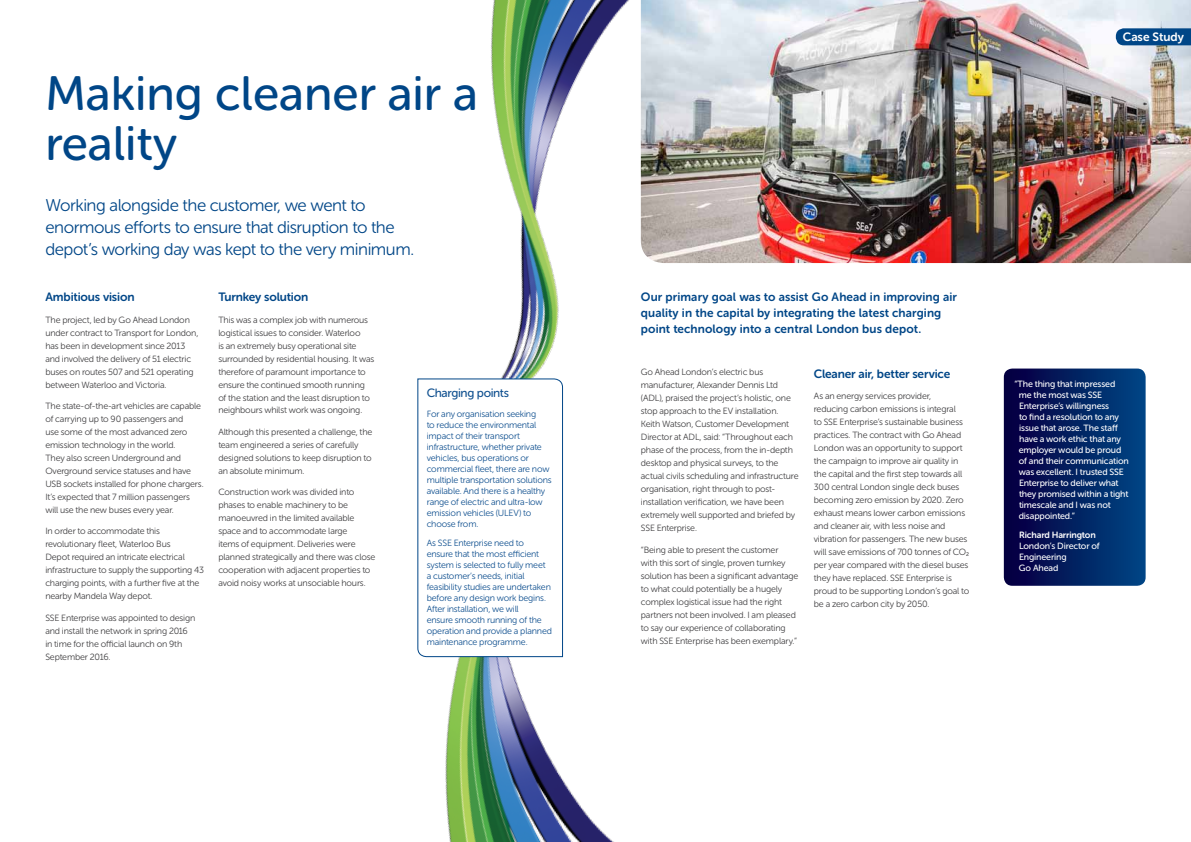
<style>
.page{position:relative;width:1191px;height:842px;background:#fff}
.page>*{position:absolute;margin:0;border:0;box-sizing:border-box;transform-origin:0 0}
.t1{font:48px/50px "Museo Sans Rounded 500";color:#004687}
.t2{font:17px/22px "Museo Sans Rounded 300";letter-spacing:-.03em;color:#004687}
.t3{font:12px/16px "Museo Sans Rounded 700";letter-spacing:.005em;color:#004687}
.t4{font:12px "Museo Sans Rounded 700";letter-spacing:-.015em;color:#004687}
.t5{font:12px "Museo Sans Rounded 500";letter-spacing:-.025em;color:#115190}
.t6{font:12px "Museo Sans Rounded 700";color:#fff}
.t7{font:9px/13px "Museo Sans Rounded 300";letter-spacing:-.015em;color:#414042}
.t8{font:9px/11px "Museo Sans Rounded 300";letter-spacing:-.02em;color:#115190}
.t9{font:9px/11px "Museo Sans Rounded 500";letter-spacing:-.015em;color:#fff}
.t10{font:9px "Museo Sans Rounded 700";letter-spacing:-.015em;color:#fff}
</style>
<div class="page">
<img style="left:491px;top:0;width:150px;height:378px">
<img style="left:425px;top:657px;width:189px;height:185px">
<img style="left:641px;top:0;width:550px;height:263px">
<svg style="left:417px;top:378px;width:146px;height:279px"></svg>
<svg style="left:1115px;top:28px;width:76px;height:17px"></svg>
<svg style="left:1003px;top:369px;width:142px;height:217px;background:#042262"></svg>
<h1 class="t1" style="left:45px;top:68px;width:434px">Making cleaner air a reality</h1>
<h2 class="t2" style="left:45px;top:194px;width:370px">Working alongside the customer, we went to enormous efforts to ensure that disruption to the depot’s working day was kept to the very minimum.</h2>
<h3 class="t3" style="left:45px;top:289px;width:91px">Ambitious vision</h3>
<p class="t7" style="left:45px;top:313px;width:155px">The project, led by Go Ahead London under contract to Transport for London, has been in development since 2013 and involved the delivery of 51 electric buses on routes 507 and 521 operating between Waterloo and Victoria.</p>
<p class="t7" style="left:45px;top:399px;width:160px">The state-of-the-art vehicles are capable of carrying up to 90 passengers and<br>use some of the most advanced zero emission technology in the world.<br>They also screen Underground and Overground service statuses and have USB sockets installed for phone chargers.<br>It’s expected that 7 million passengers will use the new buses every year.</p>
<p class="t7" style="left:45px;top:525px;width:160px">In order to accommodate this revolutionary fleet, Waterloo Bus<br>Depot required an intricate electrical infrastructure to supply the supporting 43 charging points, with a further five at the nearby Mandela Way depot.</p>
<p class="t7" style="left:45px;top:611px;width:151px">SSE Enterprise was appointed to design and install the network in spring 2016 in time for the official launch on 9th<br>September 2016.</p>
<h3 class="t4" style="left:218px;top:290px;width:92px">Turnkey solution</h3>
<p class="t7" style="left:218px;top:313px;width:158px">This was a complex job with numerous logistical issues to consider. Waterloo<br>is an extremely busy operational site surrounded by residential housing. It was therefore of paramount importance to ensure the continued smooth running of the station and the least disruption to neighbours whilst work was ongoing.</p>
<p class="t7" style="left:218px;top:425px;width:155px">Although this presented a challenge, the team engineered a series of carefully designed solutions to keep disruption to an absolute minimum.</p>
<p class="t7" style="left:218px;top:486px;width:158px">Construction work was divided into phases to enable machinery to be manoeuvred in the limited available space and to accommodate large<br>items of equipment. Deliveries were planned strategically and there was close cooperation with adjacent properties to avoid noisy works at unsociable hours.</p>
<h3 class="t5" style="left:427px;top:386px;width:84px">Charging points</h3>
<p class="t8" style="left:427px;top:408px;width:126px">For any organisation seeking<br>to reduce the environmental impact of their transport infrastructure, whether private vehicles, bus operations or commercial fleet, there are now multiple transportation solutions available. And there is a healthy range of electric and ultra-low emission vehicles (ULEV) to choose from.</p>
<p class="t8" style="left:427px;top:537px;width:127px">As SSE Enterprise need to ensure that the most efficient system is selected to fully meet a customer’s needs, initial feasibility studies are undertaken before any design work begins.<br>After installation, we will<br>ensure smooth running of the operation and provide a planned maintenance programme.</p>
<h3 class="t6" style="left:1123px;top:31px;width:63px">Case Study</h3>
<h3 class="t3" style="left:641px;top:289px;width:318px">Our primary goal was to assist Go Ahead in improving air quality in the capital by integrating the latest charging point technology into a central London bus depot.</h3>
<p class="t7" style="left:641px;top:366px;width:159px">Go Ahead London’s electric bus manufacturer, Alexander Dennis Ltd (ADL), praised the project’s holistic, one stop approach to the EV installation.<br>Keith Watson, Customer Development Director at ADL, said: “Throughout each phase of the process, from the in-depth desktop and physical surveys, to the actual civils scheduling and infrastructure organisation, right through to post&shy;installation verification, we have been extremely well supported and briefed by SSE Enterprise.</p>
<p class="t7" style="left:641px;top:543px;width:159px">“Being able to present the customer<br>with this sort of single, proven turnkey solution has been a significant advantage to what could potentially be a hugely complex logistical issue had the right partners not been involved. I am pleased to say our experience of collaborating with SSE Enterprise has been exemplary.”</p>
<h3 class="t3" style="left:814px;top:365px;width:138px">Cleaner air, better service</h3>
<p class="t7" style="left:814px;top:389px;width:157px">As an energy services provider,<br>reducing carbon emissions is integral<br>to SSE Enterprise’s sustainable business practices. The contract with Go Ahead London was an opportunity to support the campaign to improve air quality in the capital and the first step towards all 300 central London single deck buses becoming zero emission by 2020. Zero exhaust means lower carbon emissions and cleaner air, with less noise and vibration for passengers. The new buses will save emissions of 700 tonnes of CO<sub>2 </sub>per year compared with the diesel buses they have replaced. SSE Enterprise is proud to be supporting London’s goal to be a zero carbon city by 2050.</p>
<p class="t9" style="left:1018px;top:378px;width:111px;text-indent:-4px">“The thing that impressed me the most was SSE<br>Enterprise’s willingness<br>to find a resolution to any issue that arose. The staff have a work ethic that any employer would be proud of and their communication was excellent. I trusted SSE<br>Enterprise to deliver what they promised within a tight timescale and I was not disappointed.”</p>
<p class="t10" style="left:1019px;top:530px;width:78px">Richard Harrington</p>
<p class="t9" style="left:1019px;top:541px;width:82px">London’s Director of<br>Engineering<br>Go Ahead</p>
</div>
